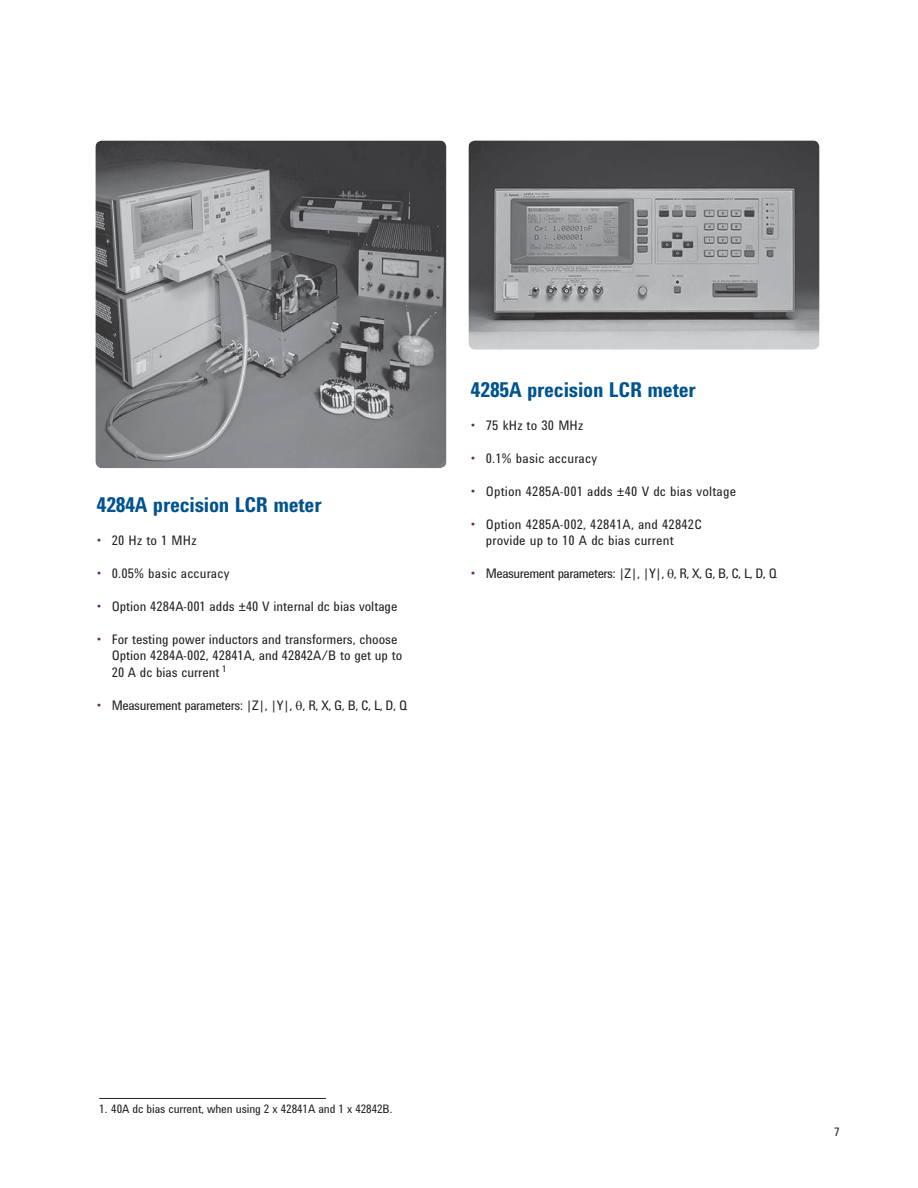
<style>
.page{position:relative;width:918px;height:1188px;background:#fff}
.page>*{position:absolute;margin:0;border:0;box-sizing:border-box;transform-origin:0 0}
.t1{font:700 21px "Agilent Condensed CFF";letter-spacing:-.01em;color:#00538e}
.t2{font:13.5px/16.5px "Agilent Condensed CFF";color:#231f20}
.t3{font:13.5px "Agilent Condensed CFF";letter-spacing:-.03em;color:#231f20}
.t4{font:13.5px "Agilent Condensed CFF";letter-spacing:-.035em;color:#231f20}
.t5{font:12px "Agilent Condensed CFF";letter-spacing:-.01em;color:#231f20}
.s1{color:#67246d}
</style>
<div class="page">
<img style="left:95px;top:140px;width:351px;height:328px;border-radius:7px">
<img style="left:468px;top:140px;width:352px;height:210px;border-radius:7px">
<hr style="left:99px;top:1098px;width:227px;height:1px;background:#231f20">
<h1 class="t1" style="left:97px;top:497px;width:226px">4284A precision LCR meter</h1>
<p class="t2" style="left:97px;top:533px;width:101px"><span class="s1">•</span> 20 Hz to 1 MHz</p>
<p class="t2" style="left:97px;top:566px;width:134px"><span class="s1">•</span> 0.05% basic accuracy</p>
<p class="t2" style="left:97px;top:599px;width:302px"><span class="s1">•</span> Option 4284A-001 adds ±40 V internal dc bias voltage</p>
<p class="t2" style="left:112px;top:632px;width:292px;text-indent:-15px"><span class="s1">•</span> For testing power inductors and transformers, choose<br>Option 4284A-002, 42841A, and 42842A/B to get up to<br>20 A dc bias current <sup>1</sup></p>
<p class="t3" style="left:97px;top:700px;width:312px"><span class="s1">•</span> Measurement parameters: |Z|, |Y|, , R, X, G, B, C, L, D, Q</p>
<h1 class="t1" style="left:471px;top:382px;width:226px">4285A precision LCR meter</h1>
<p class="t2" style="left:471px;top:419px;width:114px"><span class="s1">•</span> 75 kHz to 30 MHz</p>
<p class="t2" style="left:471px;top:452px;width:128px"><span class="s1">•</span> 0.1% basic accuracy</p>
<p class="t2" style="left:471px;top:485px;width:267px"><span class="s1">•</span> Option 4285A-001 adds ±40 V dc bias voltage</p>
<p class="t2" style="left:486px;top:518px;width:217px;text-indent:-15px"><span class="s1">•</span> Option 4285A-002, 42841A, and 42842C provide up to 10 A dc bias current</p>
<p class="t4" style="left:471px;top:569px;width:307px"><span class="s1">•</span> Measurement parameters: |Z|, |Y|, , R, X, G, B, C, L, D, Q</p>
<p class="t5" style="left:99px;top:1105px;width:295px">1. 40A dc bias current, when using 2 x 42841A and 1 x 42842B.</p>
<p class="t5" style="left:834px;top:1128px;width:7px">7</p>
</div>
